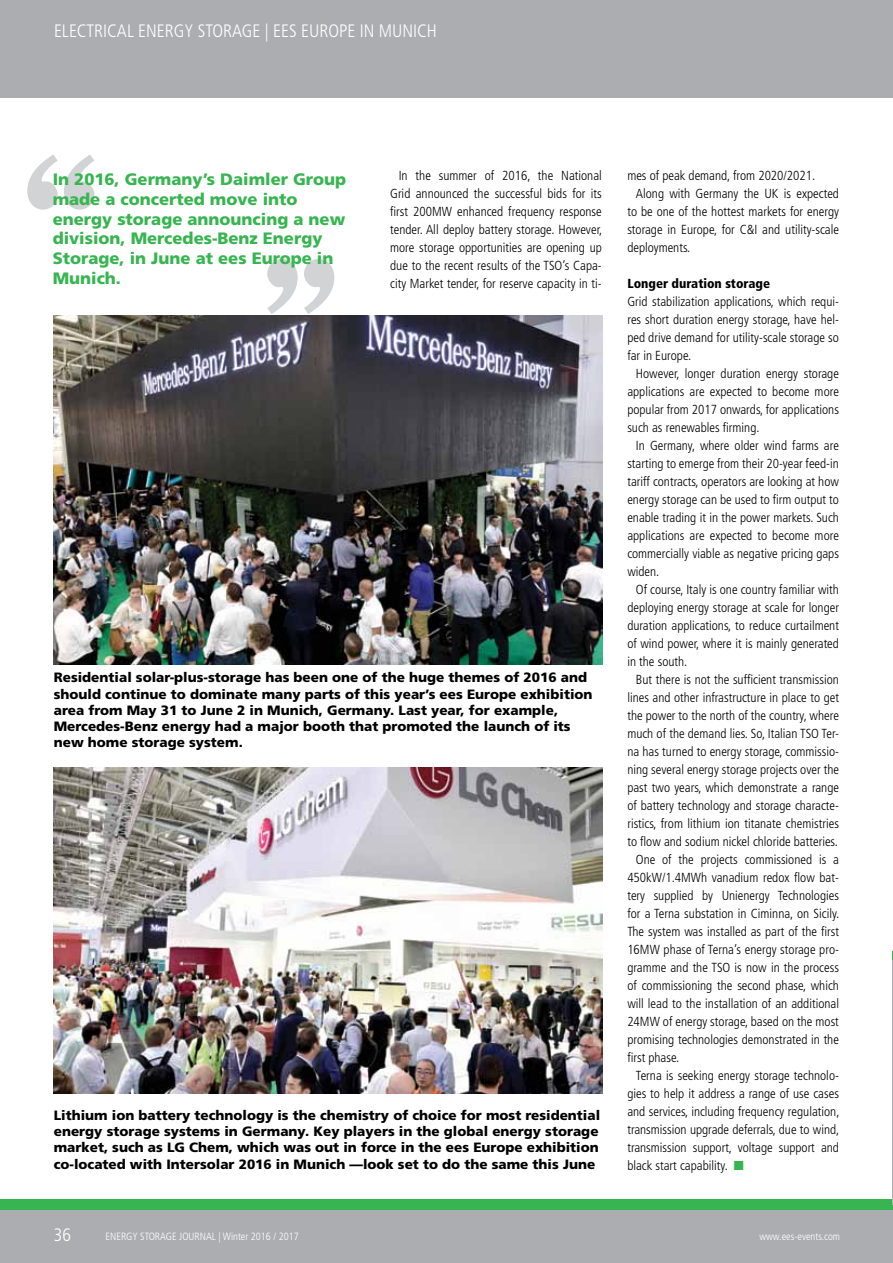
<style>
.page{position:relative;width:893px;height:1263px;background:#fff}
.page>*{position:absolute;margin:0;border:0;box-sizing:border-box;transform-origin:0 0}
.t1{font:700 153.45px "New Century Schlbk LT Std";color:#d1d3d4}
.t2{font:300 condensed 18px "Frutiger LT Std";color:#fff}
.t3{font:900 16.5px/19.8px "Frutiger LT Std";color:#37b550}
.t4{font:900 13.5px/16.2px "Frutiger LT Std";color:#000}
.t5{font:300 condensed 13.2px/18px "Frutiger LT Std";color:#000;text-align:justify}
.t6{font:900 condensed 13.2px "Frutiger LT Std";color:#000}
.t7{font:300 condensed 10.5px "Frutiger LT Std";color:#fff}
.s1{color:#37b550}
</style>
<div class="page">
<div style="left:0;top:1205px;width:893px;height:58px;background:#abadb0"></div>
<div style="left:0;top:1199px;width:893px;height:11px;background:#37b550"></div>
<div style="left:0;top:0;width:893px;height:98px;background:#abadb0"></div>
<img style="left:54px;top:316px;width:548px;height:348px">
<img style="left:54px;top:767px;width:548px;height:327px">
<hr style="left:892px;top:951px;width:1px;height:254px;background:#abadb0">
<h2 class="t2" style="left:265px;top:20px;width:101px">(EES) | EUROPE</h2>
<h2 class="t2" style="left:54px;top:20px;width:384px">ELECTRICAL ENERGY STORAGE | EES EUROPE IN MUNICH</h2>
<h1 class="t1" style="left:24px;top:125px;width:315px">“ „</h1>
<p class="t5" style="left:390px;top:167px;width:214px;text-indent:9px">In the summer of 2016, the National Grid announced the successful bids for its first 200MW enhanced frequency response tender. All deploy battery storage. However, more storage opportunities are opening up due to the recent results of the TSO’s Capa&shy;city Market tender, for reserve capacity in ti-</p>
<p class="t5" style="left:627px;top:167px;width:189px">mes of peak demand, from 2020/2021.</p>
<p class="t3" style="left:53px;top:169px;width:295px">In 2016, Germany’s Daimler Group made a concerted move into energy storage announcing a new division, Mercedes-Benz Energy<br>Storage, in June at ees Europe in<br>Munich.</p>
<p class="t5" style="left:636px;top:185px;width:205px">Along with Germany the UK is expected</p>
<p class="t5" style="left:627px;top:203px;width:213px">to be one of the hottest markets for energy</p>
<p class="t5" style="left:627px;top:221px;width:213px">storage in Europe, for C&amp;I and utility-scale</p>
<p class="t5" style="left:627px;top:239px;width:64px">deployments.</p>
<p class="t6" style="left:627px;top:275px;width:144px">Longer duration storage</p>
<p class="t5" style="left:627px;top:293px;width:213px">Grid stabilization applications, which requi&shy;res short duration energy storage, have hel&shy;ped drive demand for utility-scale storage so far in Europe.</p>
<p class="t5" style="left:627px;top:365px;width:213px;text-indent:9px">However, longer duration energy storage applications are expected to become more popular from 2017 onwards, for applications such as renewables firming.</p>
<p class="t5" style="left:627px;top:437px;width:213px;text-indent:9px">In Germany, where older wind farms are starting to emerge from their 20-year feed-in tariff contracts, operators are looking at how energy storage can be used to firm output to enable trading it in the power markets. Such applications are expected to become more commercially viable as negative pricing gaps widen.</p>
<p class="t5" style="left:627px;top:580px;width:213px;text-indent:9px">Of course, Italy is one country familiar with deploying energy storage at scale for longer duration applications, to reduce curtailment of wind power, where it is mainly generated in the south.</p>
<p class="t5" style="left:636px;top:670px;width:205px">But there is not the sufficient transmission</p>
<p class="t5" style="left:627px;top:688px;width:213px">lines and other infrastructure in place to get</p>
<p class="t5" style="left:627px;top:706px;width:213px">the power to the north of the country, where</p>
<p class="t5" style="left:627px;top:724px;width:213px">much of the demand lies. So, Italian TSO Ter-</p>
<p class="t5" style="left:627px;top:742px;width:213px">na has turned to energy storage, commissio-</p>
<p class="t5" style="left:627px;top:760px;width:213px">ning several energy storage projects over the</p>
<p class="t5" style="left:627px;top:778px;width:213px">past two years, which demonstrate a range</p>
<p class="t5" style="left:627px;top:796px;width:213px">of battery technology and storage characte-</p>
<p class="t5" style="left:627px;top:814px;width:213px">ristics, from lithium ion titanate chemistries</p>
<p class="t5" style="left:627px;top:832px;width:212px">to flow and sodium nickel chloride batteries.</p>
<p class="t5" style="left:636px;top:850px;width:205px">One of the projects commissioned is a</p>
<p class="t5" style="left:627px;top:868px;width:213px">450kW/1.4MWh vanadium redox flow bat-</p>
<p class="t5" style="left:627px;top:886px;width:213px">tery supplied by Unienergy Technologies</p>
<p class="t5" style="left:627px;top:904px;width:214px">for a Terna substation in Ciminna, on Sicily.</p>
<p class="t5" style="left:627px;top:922px;width:213px">The system was installed as part of the first</p>
<p class="t5" style="left:627px;top:940px;width:213px">16MW phase of Terna’s energy storage pro-</p>
<p class="t5" style="left:627px;top:958px;width:213px">gramme and the TSO is now in the process</p>
<p class="t5" style="left:627px;top:976px;width:213px">of commissioning the second phase, which</p>
<p class="t5" style="left:627px;top:994px;width:213px">will lead to the installation of an additional</p>
<p class="t5" style="left:627px;top:1012px;width:213px">24MW of energy storage, based on the most</p>
<p class="t5" style="left:627px;top:1030px;width:213px">promising technologies demonstrated in the</p>
<p class="t5" style="left:627px;top:1048px;width:54px">first phase.</p>
<p class="t5" style="left:636px;top:1066px;width:205px">Terna is seeking energy storage technolo-</p>
<p class="t5" style="left:627px;top:1084px;width:213px">gies to help it address a range of use cases</p>
<p class="t5" style="left:627px;top:1102px;width:214px">and services, including frequency regulation,</p>
<p class="t5" style="left:627px;top:1120px;width:214px">transmission upgrade deferrals, due to wind,</p>
<p class="t5" style="left:627px;top:1138px;width:213px">transmission support, voltage support and</p>
<p class="t5" style="left:627px;top:1156px;width:118px">black start capability. <span class="s1">■</span></p>
<p class="t4" style="left:54px;top:669px;width:540px">Residential solar-plus-storage has been one of the huge themes of 2016 and should continue to dominate many parts of this year’s ees Europe exhibition area from May 31 to June 2 in Munich, Germany. Last year, for example, Mercedes-Benz energy had a major booth that promoted the launch of its new home storage system.</p>
<p class="t4" style="left:54px;top:1107px;width:548px">Lithium ion battery technology is the chemistry of choice for most residential energy storage systems in Germany. Key players in the global energy storage market, such as LG Chem, which was out in force in the ees Europe exhibition co-located with Intersolar 2016 in Munich —look set to do the same this June</p>
<h2 class="t2" style="left:54px;top:1224px;width:19px">36</h2>
<p class="t7" style="left:105px;top:1230px;width:195px">ENERGY STORAGE JOURNAL | Winter 2016 / 2017</p>
<p class="t7" style="left:759px;top:1230px;width:82px">www.ees-events.com</p>
</div>
